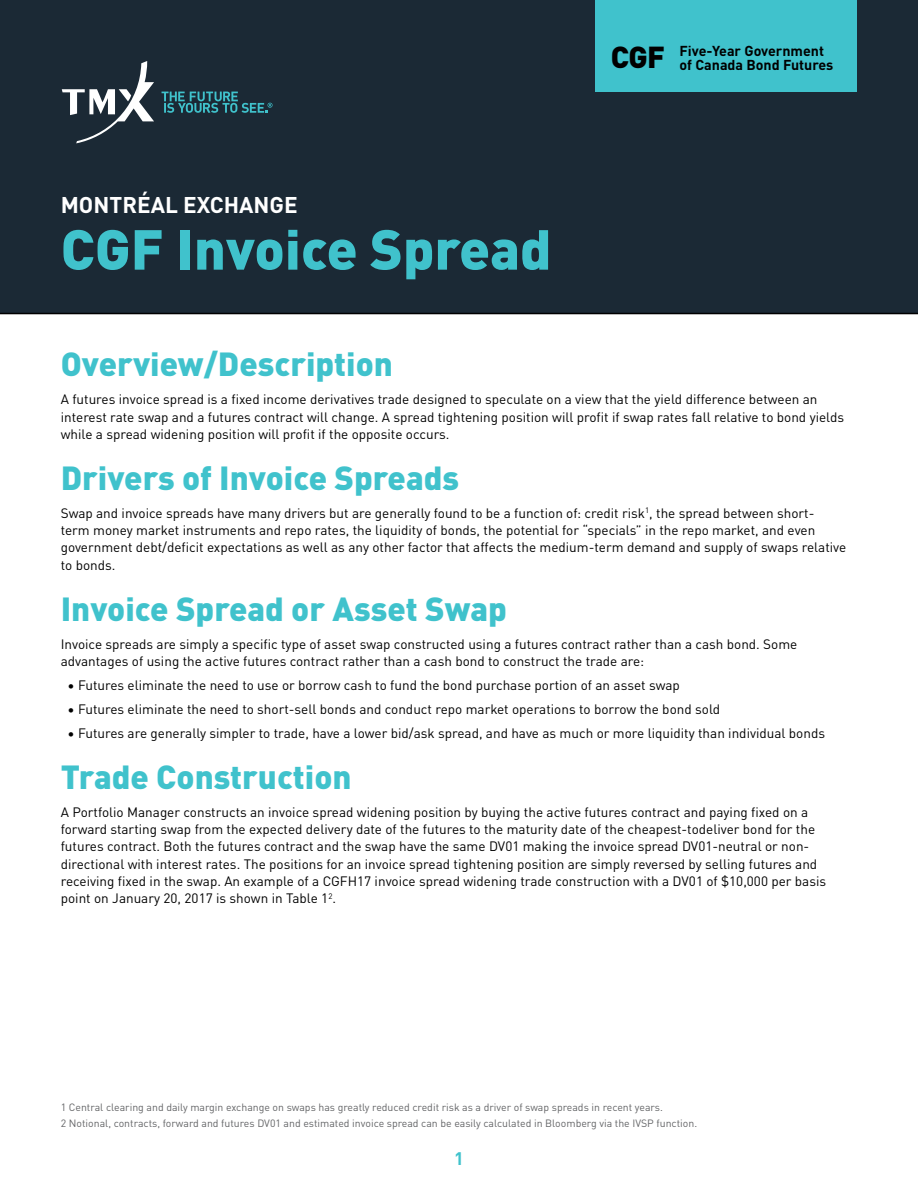
<style>
.page{position:relative;width:918px;height:1188px;background:#fff}
.page>*{position:absolute;margin:0;border:0;box-sizing:border-box;transform-origin:0 0}
.t1{font:900 55.5px "DIN Pro";color:#40c2cc}
.t2{font:900 33px "DIN Pro";color:#40c2cc}
.t3{font:700 22.5px "DIN Pro";color:#fff}
.t4{font:700 18px "DIN Pro";color:#40c2cc}
.t5{font:700 14.25px/13.5px "DIN Pro";color:#000}
.t6{font:13.5px/17.2px "DIN Pro";color:#000}
.t7{font:10.5px/16.5px "DIN Pro";color:#636466}
.s1{font-weight:900;font-size:30px}
</style>
<div class="page">
<div style="left:0;top:0;width:918px;height:314px;background:#1b2935"></div>
<div style="left:595px;top:0;width:262px;height:92px;background:#40c2cc"></div>
<svg style="left:62px;top:61px;width:92px;height:82px"></svg>
<svg style="left:162px;top:92px;width:111px;height:21px;background:#265b66"></svg>
<h3 class="t3" style="left:61px;top:187px;width:239px">MONTRÉAL EXCHANGE</h3>
<h1 class="t1" style="left:61px;top:205px;width:492px">CGF Invoice Spread</h1>
<p class="t5" style="left:680px;top:43px;width:155px;text-indent:-69px"><span class="s1">CGF</span> Five-Year Government of Canada Bond Futures</p>
<h2 class="t2" style="left:61px;top:338px;width:334px">Overview/Description</h2>
<p class="t6" style="left:61px;top:390px;width:785px">A futures invoice spread is a fixed income derivatives trade designed to speculate on a view that the yield difference between an interest rate swap and a futures contract will change. A spread tightening position will profit if swap rates fall relative to bond yields while a spread widening position will profit if the opposite occurs.</p>
<h2 class="t2" style="left:61px;top:451px;width:400px">Drivers of Invoice Spreads</h2>
<p class="t6" style="left:61px;top:503px;width:787px">Swap and invoice spreads have many drivers but are generally found to be a function of: credit risk<sup>1</sup>, the spread between short&shy;term money market instruments and repo rates, the liquidity of bonds, the potential for “specials” in the repo market, and even government debt/deficit expectations as well as any other factor that affects the medium-term demand and supply of swaps relative to bonds.</p>
<h2 class="t2" style="left:61px;top:582px;width:448px">Invoice Spread or Asset Swap</h2>
<p class="t6" style="left:61px;top:634px;width:738px">Invoice spreads are simply a specific type of asset swap constructed using a futures contract rather than a cash bond. Some advantages of using the active futures contract rather than a cash bond to construct the trade are:</p>
<p class="t6" style="left:68px;top:676px;width:614px">• Futures eliminate the need to use or borrow cash to fund the bond purchase portion of an asset swap</p>
<p class="t6" style="left:68px;top:700px;width:654px">• Futures eliminate the need to short-sell bonds and conduct repo market operations to borrow the bond sold</p>
<p class="t6" style="left:68px;top:724px;width:759px">• Futures are generally simpler to trade, have a lower bid/ask spread, and have as much or more liquidity than individual bonds</p>
<h2 class="t2" style="left:61px;top:751px;width:292px">Trade Construction</h2>
<p class="t6" style="left:61px;top:803px;width:767px">A Portfolio Manager constructs an invoice spread widening position by buying the active futures contract and paying fixed on a forward starting swap from the expected delivery date of the futures to the maturity date of the cheapest-todeliver bond for the futures contract. Both the futures contract and the swap have the same DV01 making the invoice spread DV01-neutral or non&shy;directional with interest rates. The positions for an invoice spread tightening position are simply reversed by selling futures and receiving fixed in the swap. An example of a CGFH17 invoice spread widening trade construction with a DV01 of $10,000 per basis point on January 20, 2017 is shown in Table 1<sup>2</sup>.</p>
<p class="t7" style="left:61px;top:1098px;width:638px">1 Central clearing and daily margin exchange on swaps has greatly reduced credit risk as a driver of swap spreads in recent years.<br>2 Notional, contracts, forward and futures DV01 and estimated invoice spread can be easily calculated in Bloomberg via the IVSP function.</p>
<h3 class="t4" style="left:454px;top:1144px;width:11px">1</h3>
</div>
